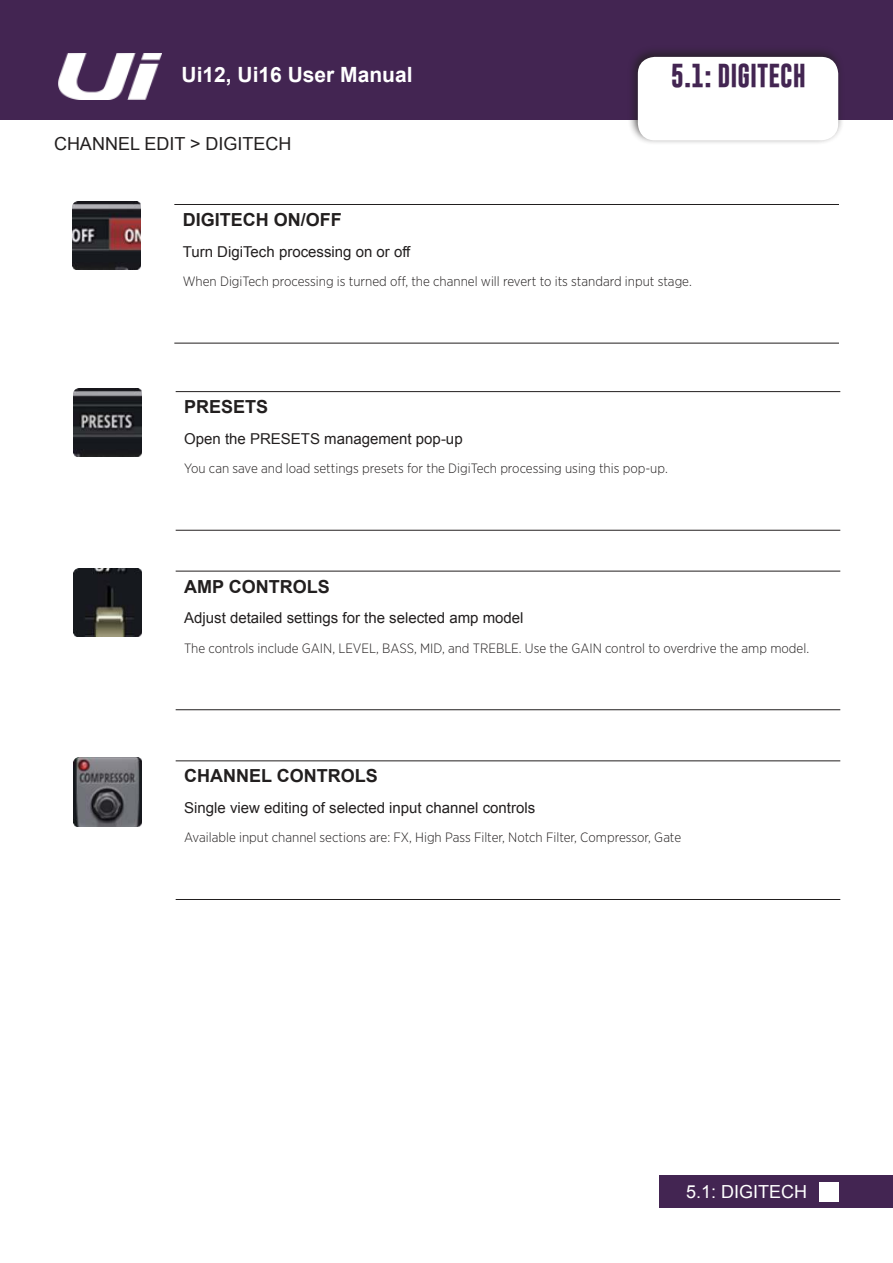
<style>
.page{position:relative;width:893px;height:1263px;background:#fff}
.page>*{position:absolute;margin:0;border:0;box-sizing:border-box;transform-origin:0 0}
.t1{font:700 24px "Gobold";color:#432552}
.t2{font:700 21px "Arial";color:#fff}
.t3{font:700 18px "Arial";color:#221f1f}
.t4{font:18px "Arial";color:#221f1f}
.t5{font:18px "Arial";color:#fff}
.t6{font:15px "Arial";color:#221f1f}
.t7{font:300 13.5px "Gotham Narrow";color:#221f1f}
</style>
<div class="page">
<div style="left:0;top:0;width:893px;height:119px;background:#432552"></div>
<div style="left:659px;top:1175px;width:234px;height:33px;background:#432552"></div>
<div style="left:627px;top:45px;width:217px;height:100px;background:#221f1f;opacity:.75"></div>
<div style="left:638px;top:57px;width:200px;height:83px;background:#fff;border-radius:17px"></div>
<div style="left:820px;top:1182px;width:19px;height:19px;background:#fff"></div>
<img style="left:59px;top:54px;width:103px;height:46px">
<hr style="left:174px;top:343px;width:665px;height:1px;background:#221f1f">
<hr style="left:174px;top:204px;width:665px;height:1px;background:#221f1f">
<img style="left:72px;top:202px;width:68px;height:68px">
<hr style="left:176px;top:530px;width:664px;height:1px;background:#221f1f">
<hr style="left:176px;top:391px;width:664px;height:1px;background:#221f1f">
<img style="left:73px;top:389px;width:69px;height:68px">
<hr style="left:176px;top:709px;width:664px;height:1px;background:#221f1f">
<hr style="left:176px;top:571px;width:664px;height:1px;background:#221f1f">
<img style="left:73px;top:568px;width:69px;height:68px">
<hr style="left:176px;top:899px;width:664px;height:1px;background:#221f1f">
<hr style="left:176px;top:760px;width:664px;height:1px;background:#221f1f">
<img style="left:73px;top:758px;width:69px;height:68px">
<h2 class="t2" style="left:182px;top:60px;width:233px">Ui12, Ui16 User Manual</h2>
<h1 class="t1" style="left:671px;top:63px;width:137px">5.1: DIGITECH</h1>
<h3 class="t4" style="left:54px;top:137px;width:239px">CHANNEL EDIT &gt; DIGITECH</h3>
<h3 class="t3" style="left:183px;top:207px;width:161px">DIGITECH ON/OFF</h3>
<p class="t6" style="left:183px;top:246px;width:229px">Turn DigiTech processing on or off</p>
<p class="t7" style="left:183px;top:275px;width:510px">When DigiTech processing is turned off, the channel will revert to its standard input stage.</p>
<h3 class="t3" style="left:184px;top:394px;width:86px">PRESETS</h3>
<p class="t6" style="left:184px;top:433px;width:280px">Open the PRESETS management pop-up</p>
<p class="t7" style="left:184px;top:462px;width:485px">You can save and load settings presets for the DigiTech processing using this pop-up.</p>
<h3 class="t3" style="left:184px;top:574px;width:147px">AMP CONTROLS</h3>
<p class="t6" style="left:184px;top:612px;width:341px">Adjust detailed settings for the selected amp model</p>
<p class="t7" style="left:184px;top:642px;width:626px">The controls include GAIN, LEVEL, BASS, MID, and TREBLE. Use the GAIN control to overdrive the amp model.</p>
<h3 class="t3" style="left:184px;top:763px;width:195px">CHANNEL CONTROLS</h3>
<p class="t6" style="left:184px;top:802px;width:352px">Single view editing of selected input channel controls</p>
<p class="t7" style="left:184px;top:831px;width:499px">Available input channel sections are: FX, High Pass Filter, Notch Filter, Compressor, Gate</p>
<h3 class="t5" style="left:686px;top:1185px;width:123px">5.1: DIGITECH</h3>
</div>
